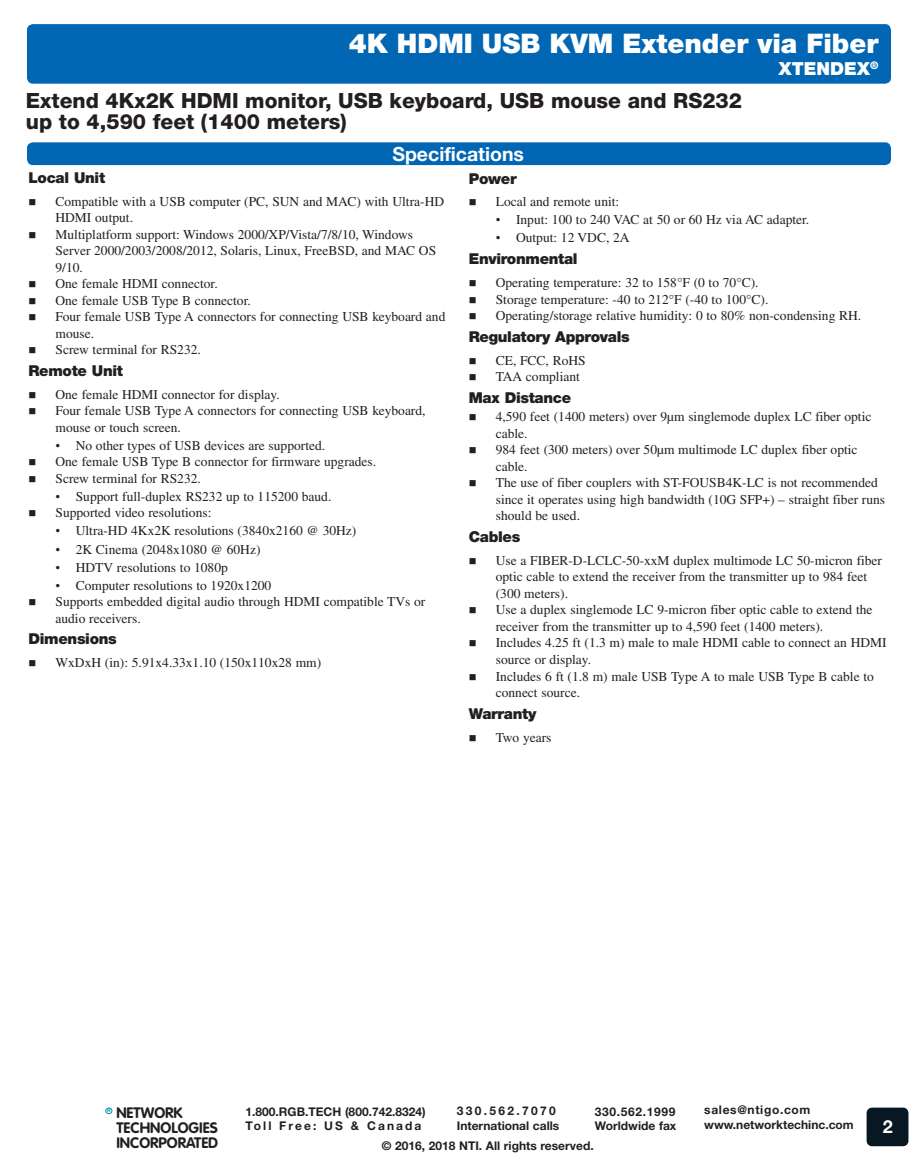
<style>
.page{position:relative;width:918px;height:1175px;background:#fff}
.page>*{position:absolute;margin:0;border:0;box-sizing:border-box;transform-origin:0 0}
.t1{font:900 27px "Helvetica Neue LT Std";color:#fff}
.t2{font:800 21px/21px "Helvetica Neue LT Std";color:#231f20}
.Page_Bar_Header{font:700 19.5px "Helvetica Neue LT Std";color:#fff}
.t3{font:900 18px "Helvetica Neue LT Std";color:#fff}
.t4{font:700 18px "Helvetica Neue LT Std";color:#fff}
.Body_Sub_Header{font:900 15px "Helvetica Neue LT Std";letter-spacing:-.02em;color:#231f20}
.t5{font:700 15px/14.7px "VAG Rounded Std";color:#231f20}
._1st_Level_Bullet{font:13.5px/16.5px "Times LT Std";color:#231f20}
._2nd_Level_Bullet{font:13.5px "Times LT Std";color:#231f20}
.t6{font:700 12px "Helvetica Neue LT Std";color:#231f20}
.t7{font:700 12px "Helvetica Neue LT Std";letter-spacing:.055em;color:#231f20}
.t8{font:700 12px "Helvetica Neue LT Std";letter-spacing:.175em;color:#231f20}
.t9{font:700 12px "Helvetica Neue LT Std";letter-spacing:.195em;color:#231f20}
.t10{font:700 4.95px "Helvetica Neue LT Std";color:#0093b0}
.s1{font-family:"Times New Roman"}
</style>
<div class="page">
<div style="left:105px;top:1107px;width:7px;height:7px;border:1px solid #0093b0;border-radius:50%"></div>
<div style="left:867px;top:1107px;width:41px;height:39px;background:#071822"></div>
<div style="left:27px;top:142px;width:864px;height:23px;background:#0166b3;border-radius:6px"></div>
<div style="left:27px;top:24px;width:864px;height:60px;background:#0166b3;border-radius:6px"></div>
<p class="t1" style="left:349px;top:28px;width:531px">4K HDMI USB KVM Extender via Fiber</p>
<p class="t3" style="left:778px;top:58px;width:102px">XTENDEX<sup>®</sup></p>
<p class="t2" style="left:26px;top:90px;width:718px">Extend 4Kx2K HDMI monitor, USB keyboard, USB mouse and RS232 up to 4,590 feet (1400 meters)</p>
<p class="Page_Bar_Header" style="left:392px;top:142px;width:133px">Specifications</p>
<p class="Body_Sub_Header" style="left:28px;top:169px;width:78px">Local Unit</p>
<p class="_1st_Level_Bullet" style="left:56px;top:193px;width:390px">Compatible with a USB computer (PC, SUN and MAC) with Ultra-HD<br>HDMI output.</p>
<p class="_1st_Level_Bullet" style="left:56px;top:226px;width:382px">Multiplatform support: Windows 2000/XP/Vista/7/8/10, Windows<br>Server 2000/2003/2008/2012, Solaris, Linux, FreeBSD, and MAC OS<br>9/10.</p>
<p class="_1st_Level_Bullet" style="left:56px;top:275px;width:164px">One female HDMI connector.</p>
<p class="_1st_Level_Bullet" style="left:56px;top:292px;width:197px">One female USB Type B connector.</p>
<p class="_1st_Level_Bullet" style="left:56px;top:308px;width:391px">Four female USB Type A connectors for connecting USB keyboard and mouse.</p>
<p class="_1st_Level_Bullet" style="left:56px;top:341px;width:147px">Screw terminal for RS232.</p>
<p class="Body_Sub_Header" style="left:28px;top:362px;width:96px">Remote Unit</p>
<p class="_1st_Level_Bullet" style="left:56px;top:386px;width:226px">One female HDMI connector for display.</p>
<p class="_1st_Level_Bullet" style="left:56px;top:402px;width:372px">Four female USB Type A connectors for connecting USB keyboard, mouse or touch screen.</p>
<p class="_2nd_Level_Bullet" style="left:56px;top:438px;width:271px"><span class="s1">•</span> No other types of USB devices are supported.</p>
<p class="_1st_Level_Bullet" style="left:56px;top:453px;width:322px">One female USB Type B connector for firmware upgrades.</p>
<p class="_1st_Level_Bullet" style="left:56px;top:470px;width:147px">Screw terminal for RS232.</p>
<p class="_2nd_Level_Bullet" style="left:56px;top:489px;width:277px"><span class="s1">•</span> Support full-duplex RS232 up to 115200 baud.</p>
<p class="_1st_Level_Bullet" style="left:56px;top:504px;width:157px">Supported video resolutions:</p>
<p class="_2nd_Level_Bullet" style="left:56px;top:523px;width:302px"><span class="s1">•</span> Ultra-HD 4Kx2K resolutions (3840x2160 @ 30Hz)</p>
<p class="_2nd_Level_Bullet" style="left:56px;top:541px;width:207px"><span class="s1">•</span> 2K Cinema (2048x1080 @ 60Hz)</p>
<p class="_2nd_Level_Bullet" style="left:56px;top:559px;width:174px"><span class="s1">•</span> HDTV resolutions to 1080p</p>
<p class="_2nd_Level_Bullet" style="left:56px;top:577px;width:217px"><span class="s1">•</span> Computer resolutions to 1920x1200</p>
<p class="_1st_Level_Bullet" style="left:56px;top:593px;width:371px">Supports embedded digital audio through HDMI compatible TVs or audio receivers.</p>
<p class="Body_Sub_Header" style="left:28px;top:630px;width:90px">Dimensions</p>
<p class="_1st_Level_Bullet" style="left:56px;top:654px;width:267px">WxDxH (in): 5.91x4.33x1.10 (150x110x28 mm)</p>
<p class="Body_Sub_Header" style="left:469px;top:169px;width:49px">Power</p>
<p class="_1st_Level_Bullet" style="left:496px;top:193px;width:125px">Local and remote unit:</p>
<p class="_2nd_Level_Bullet" style="left:496px;top:212px;width:315px"><span class="s1">•</span> Input: 100 to 240 VAC at 50 or 60 Hz via AC adapter.</p>
<p class="_2nd_Level_Bullet" style="left:496px;top:230px;width:135px"><span class="s1">•</span> Output: 12 VDC, 2A</p>
<p class="Body_Sub_Header" style="left:469px;top:250px;width:110px">Environmental</p>
<p class="_1st_Level_Bullet" style="left:496px;top:274px;width:264px">Operating temperature: 32 to 158°F (0 to 70°C).</p>
<p class="_1st_Level_Bullet" style="left:496px;top:291px;width:274px">Storage temperature: -40 to 212°F (-40 to 100°C).</p>
<p class="_1st_Level_Bullet" style="left:496px;top:307px;width:367px">Operating/storage relative humidity: 0 to 80% non-condensing RH.</p>
<p class="Body_Sub_Header" style="left:469px;top:327px;width:163px">Regulatory Approvals</p>
<p class="_1st_Level_Bullet" style="left:496px;top:352px;width:91px">CE, FCC, RoHS</p>
<p class="_1st_Level_Bullet" style="left:496px;top:368px;width:86px">TAA compliant</p>
<p class="Body_Sub_Header" style="left:469px;top:388px;width:104px">Max Distance</p>
<p class="_1st_Level_Bullet" style="left:496px;top:408px;width:377px">4,590 feet (1400 meters) over 9µm singlemode duplex LC fiber optic cable.</p>
<p class="_1st_Level_Bullet" style="left:496px;top:441px;width:363px">984 feet (300 meters) over 50µm multimode LC duplex fiber optic cable.</p>
<p class="_1st_Level_Bullet" style="left:496px;top:474px;width:391px">The use of fiber couplers with ST-FOUSB4K-LC is not recommended since it operates using high bandwidth (10G SFP+) – straight fiber runs should be used.</p>
<p class="Body_Sub_Header" style="left:469px;top:528px;width:53px">Cables</p>
<p class="_1st_Level_Bullet" style="left:496px;top:552px;width:388px">Use a FIBER-D-LCLC-50-xxM duplex multimode LC 50-micron fiber optic cable to extend the receiver from the transmitter up to 984 feet (300 meters).</p>
<p class="_1st_Level_Bullet" style="left:496px;top:601px;width:378px">Use a duplex singlemode LC 9-micron fiber optic cable to extend the receiver from the transmitter up to 4,590 feet (1400 meters).</p>
<p class="_1st_Level_Bullet" style="left:496px;top:634px;width:392px">Includes 4.25 ft (1.3 m) male to male HDMI cable to connect an HDMI source or display.</p>
<p class="_1st_Level_Bullet" style="left:496px;top:667px;width:380px">Includes 6 ft (1.8 m) male USB Type A to male USB Type B cable to connect source.</p>
<p class="Body_Sub_Header" style="left:469px;top:704px;width:69px">Warranty</p>
<p class="_1st_Level_Bullet" style="left:496px;top:728px;width:57px">Two years</p>
<p class="t10" style="left:107px;top:1107px;width:5px">R</p>
<p class="t5" style="left:116px;top:1106px;width:103px">NETWORK<br>TECHNOLOGIES<br>INCORPORATED</p>
<p class="t7" style="left:704px;top:1102px;width:108px">sales@ntigo.com</p>
<p class="t9" style="left:457px;top:1103px;width:101px">330.562.7070</p>
<p class="t6" style="left:457px;top:1118px;width:104px">International calls</p>
<p class="t7" style="left:595px;top:1103px;width:82px">330.562.1999</p>
<p class="t6" style="left:595px;top:1118px;width:83px">Worldwide fax</p>
<p class="t6" style="left:246px;top:1104px;width:181px">1.800.RGB.TECH (800.742.8324)</p>
<p class="t8" style="left:246px;top:1118px;width:177px">Toll Free: US &amp; Canada</p>
<p class="t6" style="left:704px;top:1117px;width:151px">www.networktechinc.com</p>
<p class="t4" style="left:883px;top:1115px;width:12px">2</p>
<p class="t6" style="left:382px;top:1138px;width:213px">© 2016, 2018 NTI. All rights reserved.</p>
</div>
